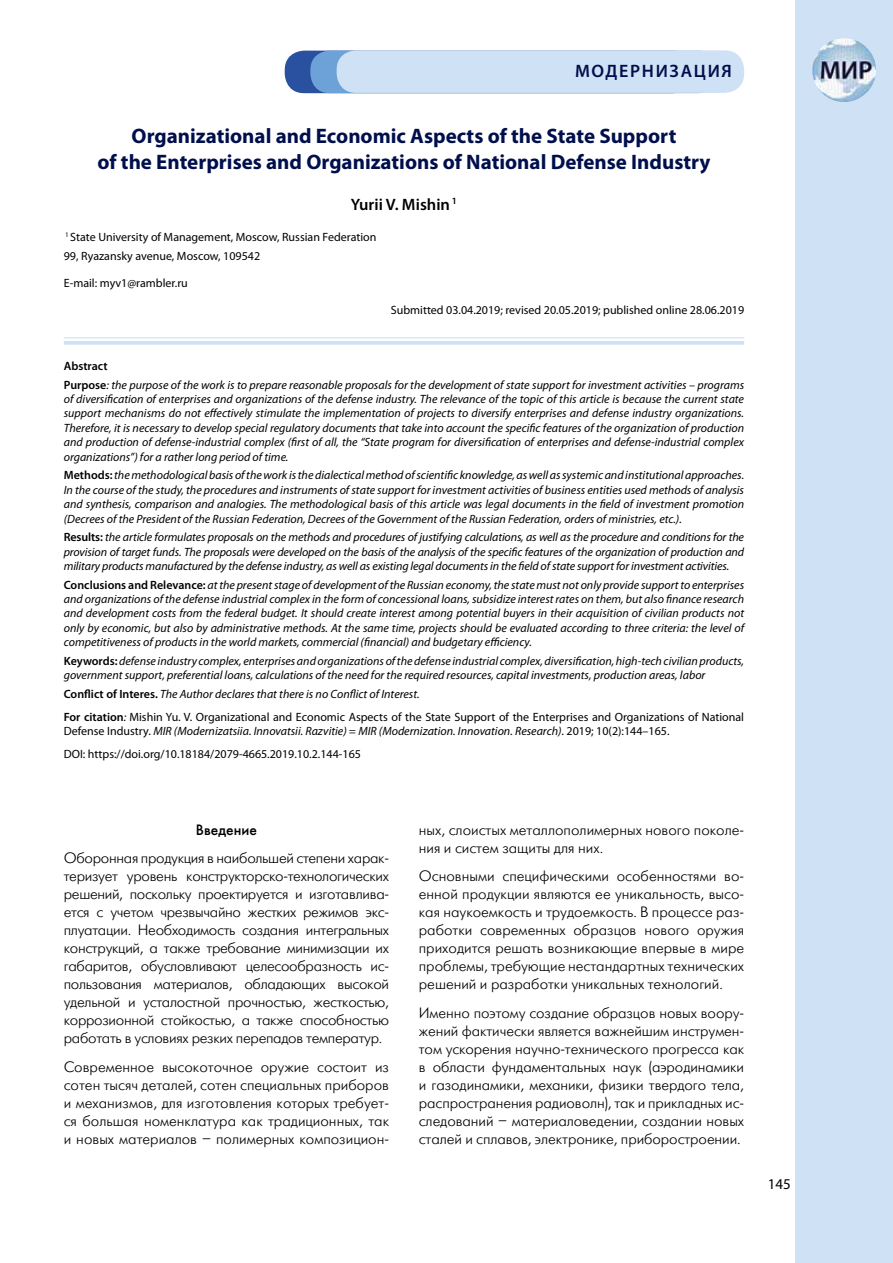
<style>
.page{position:relative;width:893px;height:1263px;background:#fff}
.page>*{position:absolute;margin:0;border:0;box-sizing:border-box;transform-origin:0 0}
.t1{font:700 21px/25.2px "Myriad Pro";color:#000f4c;text-align:center}
.t2{font:600 18px "Myriad Pro";letter-spacing:.095em;color:#000f4c}
.t3{font:600 16.5px "Myriad Pro";color:#000}
.t4{font:15px/18px "Futuris Light C";color:#000;text-align:justify}
.t5{font:15px "Futuris C";color:#000}
.t6{font:15px "Myriad Pro";color:#000}
.t7{font:italic 12px/14.4px "Myriad Pro";color:#000;text-align:justify}
.t8{font:12px/23px "Myriad Pro";color:#000}
.s1{font-weight:600;font-style:normal}
.s2{font-weight:600}
.s3{font-style:italic}
</style>
<div class="page">
<div style="left:795px;top:0;width:98px;height:1263px;background:#cfe1f4"></div>
<img style="left:812px;top:38px;width:64px;height:64px;border-radius:32px">
<hr style="left:64px;top:337px;width:680px;height:1px;background:#cfe1f4">
<svg style="left:64px;top:341px;width:680px;height:4px;background:#d2e3f4"></svg>
<div style="left:285px;top:51px;width:407px;height:42px;background:#2a50a0;border-radius:19px"></div>
<div style="left:310px;top:51px;width:408px;height:42px;background:#6ca2d7;border-radius:19px"></div>
<div style="left:337px;top:50px;width:407px;height:43px;background:#cfe1f4;border-radius:19px"></div>
<h2 class="t2" style="left:575px;top:59px;width:158px">МОДЕРНИЗАЦИЯ</h2>
<h1 class="t1" style="left:97px;top:123px;width:615px">Organizational and Economic Aspects of the State Support<br>of the Enterprises and Organizations of National Defense Industry</h1>
<h3 class="t3" style="left:351px;top:194px;width:108px">Yurii V. Mishin <sup>1</sup></h3>
<p class="t8" style="left:64px;top:227px;width:314px;line-height:18.6px"><sup>1</sup> State University of Management, Moscow, Russian Federation<br>99, Ryazansky avenue, Moscow, 109542</p>
<p class="t8" style="left:64px;top:271px;width:126px">E-mail: myv1@rambler.ru</p>
<p class="t8" style="left:391px;top:298px;width:355px">Submitted 03.04.2019; revised 20.05.2019; published online 28.06.2019</p>
<p class="t7" style="left:64px;top:356px;width:682px;line-height:18.6px"><span class="s1">Abstract<br>Purpose</span>: the purpose of the work is to prepare reasonable proposals for the development of state support for investment activities – programs</p>
<p class="t7" style="left:64px;top:392px;width:682px">of diversification of enterprises and organizations of the defense industry. The relevance of the topic of this article is because the current state support mechanisms do not effectively stimulate the implementation of projects to diversify enterprises and defense industry organizations.<br>Therefore, it is necessary to develop special regulatory documents that take into account the specific features of the organization of production and production of defense-industrial complex (first of all, the “State program for diversification of enterprises and defense-industrial complex organizations”) for a rather long period of time.</p>
<p class="t7" style="left:64px;top:468px;width:682px"><span class="s1">Methods:</span> the methodological basis of the work is the dialectical method of scientific knowledge, as well as systemic and institutional approaches.<br>In the course of the study, the procedures and instruments of state support for investment activities of business entities used methods of analysis and synthesis, comparison and analogies. The methodological basis of this article was legal documents in the field of investment promotion (Decrees of the President of the Russian Federation, Decrees of the Government of the Russian Federation, orders of ministries, etc.).</p>
<p class="t7" style="left:64px;top:530px;width:682px"><span class="s1">Results:</span> the article formulates proposals on the methods and procedures of justifying calculations, as well as the procedure and conditions for the provision of target funds. The proposals were developed on the basis of the analysis of the specific features of the organization of production and military products manufactured by the defense industry, as well as existing legal documents in the field of state support for investment activities.</p>
<p class="t7" style="left:64px;top:577px;width:682px"><span class="s1">Conclusions and Relevance:</span> аt the present stage of development of the Russian economy, the state must not only provide support to enterprises and organizations of the defense industrial complex in the form of concessional loans, subsidize interest rates on them, but also finance research and development costs from the federal budget. It should create interest among potential buyers in their acquisition of civilian products not only by economic, but also by administrative methods. At the same time, projects should be evaluated according to three criteria: the level of competitiveness of products in the world markets, commercial (financial) and budgetary efficiency.</p>
<p class="t7" style="left:64px;top:653px;width:682px"><span class="s1">Keywords:</span> defense industry complex, enterprises and organizations of the defense industrial complex, diversification, high-tech civilian products, government support, preferential loans, calculations of the need for the required resources, capital investments, production areas, labor</p>
<p class="t8" style="left:64px;top:682px;width:682px"><span class="s2">Conflict of Interes.</span> <span class="s3">The Author declares that there is no Conflict of Interest.<br></span><span class="s2">For citation</span><span class="s3">:</span> Mishin Yu. V. Organizational and Economic Aspects of the State Support of the Enterprises and Organizations of National</p>
<p class="t8" style="left:64px;top:719px;width:607px">Defense Industry. <span class="s3">MIR (Modernizatsiia. Innovatsii. Razvitie) = MIR (Modernization. Innovation. Research)</span>. 2019; 10(2):144–165.<br>DOI: https://doi.org/10.18184/2079-4665.2019.10.2.144-165</p>
<p class="t5" style="left:196px;top:820px;width:63px">Введение</p>
<p class="t4" style="left:64px;top:849px;width:327px">Оборонная продукция в наибольшей степени харак&shy;теризует уровень конструкторско-технологических решений, поскольку проектируется и изготавлива&shy;ется с учетом чрезвычайно жестких режимов экс&shy;плуатации. Необходимость создания интегральных конструкций, а также требование минимизации их габаритов, обусловливают целесообразность ис&shy;пользования материалов, обладающих высокой удельной и усталостной прочностью, жесткостью, коррозионной стойкостью, а также способностью работать в условиях резких перепадов температур.</p>
<p class="t4" style="left:64px;top:1058px;width:327px">Современное высокоточное оружие состоит из сотен тысяч деталей, сотен специальных приборов и механизмов, для изготовления которых требует&shy;ся большая номенклатура как традиционных, так и новых материалов – полимерных композицион-</p>
<p class="t4" style="left:419px;top:821px;width:327px">ных, слоистых металлополимерных нового поколе&shy;ния и систем защиты для них.</p>
<p class="t4" style="left:419px;top:867px;width:327px">Основными специфическими особенностями во&shy;енной продукции являются ее уникальность, высо&shy;кая наукоемкость и трудоемкость. В процессе раз&shy;работки современных образцов нового оружия приходится решать возникающие впервые в мире проблемы, требующие нестандартных технических решений и разработки уникальных технологий.</p>
<p class="t4" style="left:419px;top:1004px;width:327px">Именно поэтому создание образцов новых воору&shy;жений фактически является важнейшим инструмен&shy;том ускорения научно-технического прогресса как в области фундаментальных наук (аэродинамики и газодинамики, механики, физики твердого тела, распространения радиоволн), так и прикладных ис&shy;следований – материаловедении, создании новых сталей и сплавов, электронике, приборостроении.</p>
<p class="t6" style="left:768px;top:1175px;width:25px">145</p>
</div>
